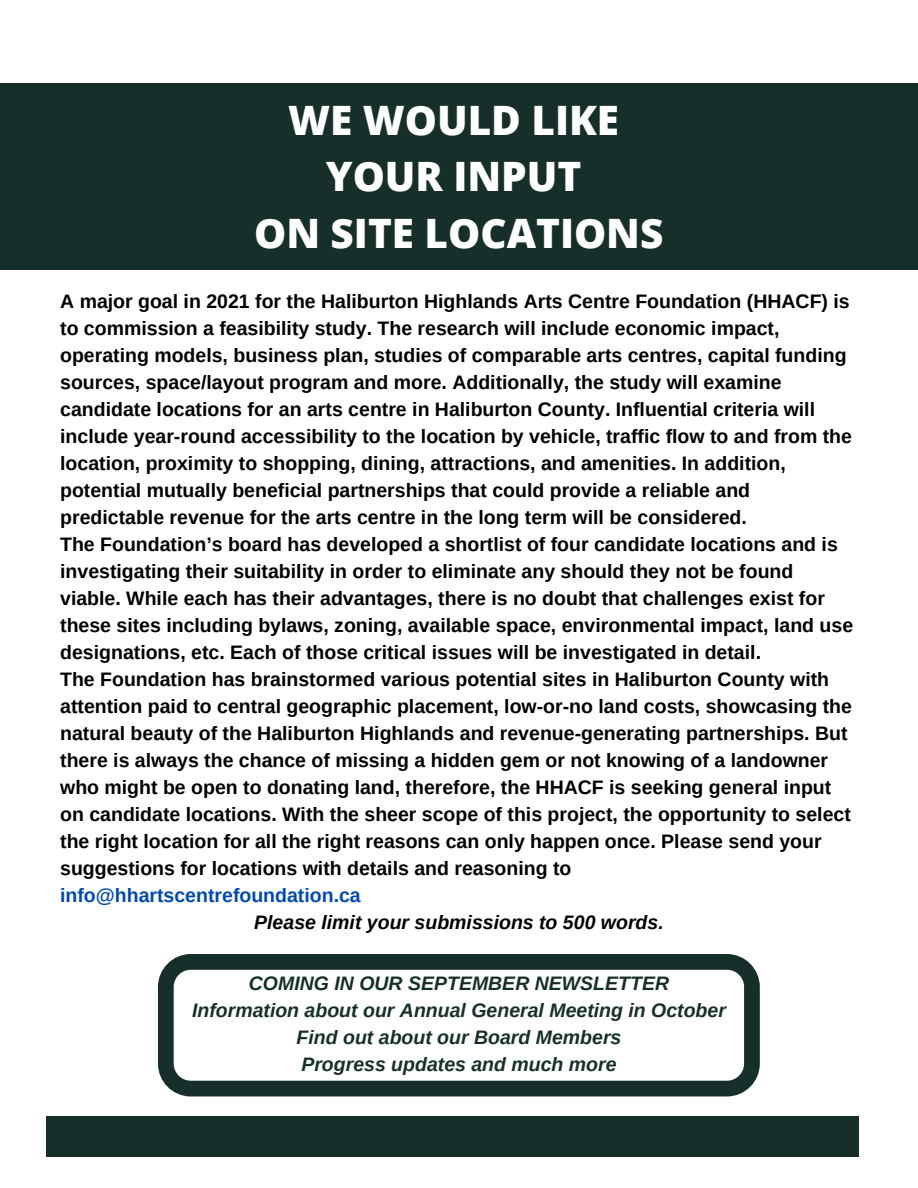
<style>
.page{position:relative;width:918px;height:1188px;background:#fff}
.page>*{position:absolute;margin:0;border:0;box-sizing:border-box;transform-origin:0 0}
.t1{font:800 40.5px "Open Sans";color:#fff}
.t2{font:700 19.5px/27px "Arimo";color:#000}
.t3{font:italic 700 19.5px "Arimo";color:#162f2a}
.t4{font:italic 700 19.5px "Arimo";color:#000}
.s1{color:#004aad}
</style>
<div class="page">
<div style="left:0;top:84px;width:918px;height:186px;background:#162f2a"></div>
<div style="left:46px;top:1117px;width:813px;height:40px;background:#162f2a"></div>
<svg style="left:158px;top:954px;width:602px;height:142px"></svg>
<p class="t1" style="left:288px;top:92px;width:333px">WE WOULD LIKE</p>
<p class="t1" style="left:326px;top:148px;width:257px">YOUR INPUT</p>
<p class="t1" style="left:254px;top:204px;width:411px">ON SITE LOCATIONS</p>
<p class="t2" style="left:60px;top:288px;width:793px">A major goal in 2021 for the Haliburton Highlands Arts Centre Foundation (HHACF) is to commission a feasibility study. The research will include economic impact, operating models, business plan, studies of comparable arts centres, capital funding sources, space/layout program and more. Additionally, the study will examine candidate locations for an arts centre in Haliburton County. Influential criteria will include year-round accessibility to the location by vehicle, traffic flow to and from the location, proximity to shopping, dining, attractions, and amenities. In addition, potential mutually beneficial partnerships that could provide a reliable and predictable revenue for the arts centre in the long term will be considered.</p>
<p class="t2" style="left:60px;top:531px;width:794px">The Foundation’s board has developed a shortlist of four candidate locations and is investigating their suitability in order to eliminate any should they not be found viable. While each has their advantages, there is no doubt that challenges exist for these sites including bylaws, zoning, available space, environmental impact, land use designations, etc. Each of those critical issues will be investigated in detail.</p>
<p class="t2" style="left:60px;top:666px;width:793px">The Foundation has brainstormed various potential sites in Haliburton County with attention paid to central geographic placement, low-or-no land costs, showcasing the natural beauty of the Haliburton Highlands and revenue-generating partnerships. But there is always the chance of missing a hidden gem or not knowing of a landowner who might be open to donating land, therefore, the HHACF is seeking general input on candidate locations. With the sheer scope of this project, the opportunity to select the right location for all the right reasons can only happen once. Please send your suggestions for locations with details and reasoning to <span class="s1">info@hhartscentrefoundation.ca</span></p>
<p class="t4" style="left:254px;top:911px;width:411px">Please limit your submissions to 500 words.</p>
<p class="t3" style="left:249px;top:972px;width:422px">COMING IN OUR SEPTEMBER NEWSLETTER</p>
<p class="t3" style="left:192px;top:999px;width:535px">Information about our Annual General Meeting in October</p>
<p class="t3" style="left:297px;top:1026px;width:326px">Find out about our Board Members</p>
<p class="t3" style="left:301px;top:1053px;width:317px">Progress updates and much more</p>
</div>
